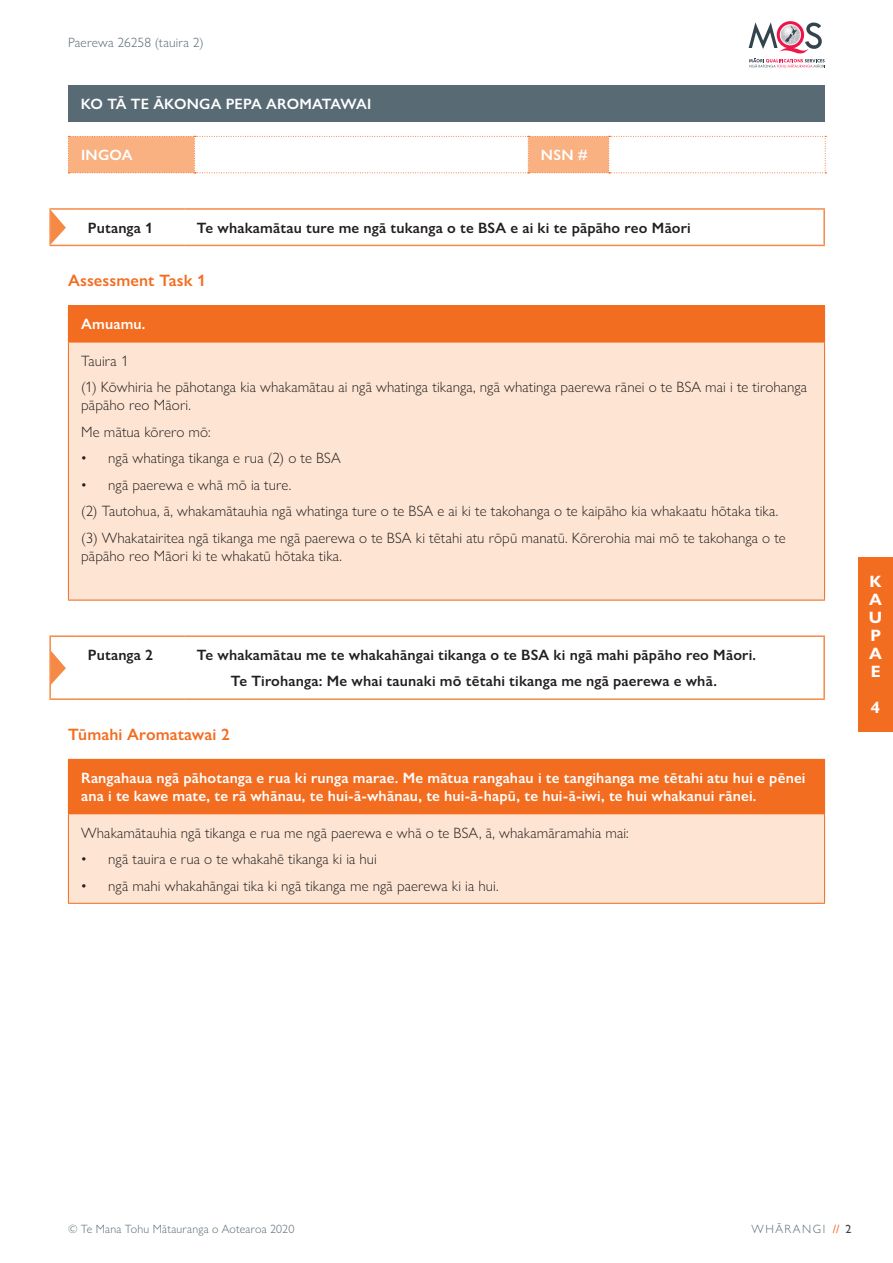
<style>
.page{position:relative;width:893px;height:1263px;background:#fff}
.page>*{position:absolute;margin:0;border:0;box-sizing:border-box;transform-origin:0 0}
.p_H2{font:600 16.5px "Gill Sans Nova";letter-spacing:.005em;color:#f36d21}
.t1{font:700 16.5px/18px "Gill Sans Nova";color:#fff;text-align:justify}
.p_body{font:300 15px/18px "Gill Sans Nova";letter-spacing:.005em;color:#231f20}
.p_body-2{font:600 15px/18px "Gill Sans Nova";letter-spacing:.015em;color:#fff}
.p_body-3{font:600 15px "Gill Sans Nova";letter-spacing:.015em;color:#231f20}
.p_toc_H2{font:600 15px "Gill Sans Nova";letter-spacing:.015em;color:#231f20}
.t2{font:300 13.5px "Gill Sans Nova";letter-spacing:.01em;color:#586a73}
.t3{font:300 12px "Gill Sans Nova";letter-spacing:.015em;color:#586a73}
.t4{font:300 12px "Gill Sans Nova";letter-spacing:.125em;color:#586a73}
.s1{font-weight:400}
.s2{font-weight:500;color:#f36d21}
.s3{font-weight:500;color:#33444d}
</style>
<div class="page">
<div style="left:68px;top:85px;width:756px;height:36px;background:#586a73"></div>
<svg style="left:68px;top:136px;width:758px;height:37px"></svg>
<hr style="left:49px;top:208px;width:26px;height:2px;background:#f58946">
<hr style="left:75px;top:208px;width:109px;height:2px;background:#f58946">
<hr style="left:75px;top:245px;width:109px;height:1px;background:#f58946">
<hr style="left:184px;top:208px;width:641px;height:2px;background:#f58946">
<hr style="left:823px;top:210px;width:2px;height:35px;background:#f58946">
<hr style="left:184px;top:245px;width:641px;height:1px;background:#f58946">
<svg style="left:49px;top:210px;width:26px;height:36px"></svg>
<div style="left:68px;top:306px;width:757px;height:36px;background:#f36d21"></div>
<div style="left:68px;top:342px;width:757px;height:258px;background:#fee5d3"></div>
<hr style="left:68px;top:305px;width:757px;height:1px;background:#f36d21">
<hr style="left:68px;top:342px;width:757px;height:1px;background:#f36d21">
<hr style="left:68px;top:342px;width:1px;height:258px;background:#f36d21">
<hr style="left:824px;top:342px;width:1px;height:258px;background:#f36d21">
<hr style="left:68px;top:600px;width:757px;height:1px;background:#f36d21">
<hr style="left:49px;top:635px;width:26px;height:2px;background:#f58946">
<hr style="left:75px;top:635px;width:109px;height:2px;background:#f58946">
<hr style="left:49px;top:698px;width:26px;height:2px;background:#f58946">
<hr style="left:75px;top:698px;width:109px;height:2px;background:#f58946">
<hr style="left:184px;top:635px;width:641px;height:2px;background:#f58946">
<hr style="left:823px;top:637px;width:2px;height:61px;background:#f58946">
<hr style="left:184px;top:698px;width:641px;height:2px;background:#f58946">
<hr style="left:49px;top:637px;width:2px;height:61px;background:#f58946">
<svg style="left:51px;top:651px;width:15px;height:34px"></svg>
<div style="left:68px;top:759px;width:757px;height:55px;background:#f36d21"></div>
<div style="left:68px;top:814px;width:757px;height:89px;background:#fee5d3"></div>
<hr style="left:68px;top:814px;width:1px;height:89px;background:#f36d21">
<hr style="left:824px;top:814px;width:1px;height:89px;background:#f36d21">
<hr style="left:68px;top:903px;width:757px;height:1px;background:#f36d21">
<svg style="left:749px;top:21px;width:76px;height:47px"></svg>
<div style="left:858px;top:557px;width:35px;height:174px;background:#f36d21"></div>
<p class="t2" style="left:68px;top:35px;width:137px">Paerewa 26258 (tauira 2)</p>
<p class="p_body-2" style="left:81px;top:95px;width:292px">KO TĀ TE ĀKONGA PEPA AROMATAWAI</p>
<p class="p_body-2" style="left:81px;top:146px;width:53px">INGOA</p>
<p class="p_body-2" style="left:541px;top:146px;width:48px">NSN #</p>
<p class="p_body-3" style="left:88px;top:218px;width:67px">Putanga 1</p>
<p class="p_body-3" style="left:197px;top:218px;width:495px">Te whakamātau ture me ngā tukanga o te BSA e ai ki te pāpāho reo Māori</p>
<p class="p_H2" style="left:68px;top:271px;width:139px">Assessment Task 1</p>
<p class="p_body-2" style="left:81px;top:315px;width:66px">Amuamu.</p>
<p class="p_body" style="left:81px;top:351px;width:49px">Tauira 1</p>
<p class="p_body" style="left:81px;top:378px;width:728px">(1) Kōwhiria he pāhotanga kia whakamātau ai ngā whatinga tikanga, ngā whatinga paerewa rānei o te BSA mai i te tirohanga pāpāho reo Māori.</p>
<p class="p_body" style="left:81px;top:422px;width:131px">Me mātua kōrero mō:</p>
<p class="p_body" style="left:81px;top:449px;width:261px"><span class="s1">•</span> ngā whatinga tikanga e rua (2) o te BSA</p>
<p class="p_body" style="left:81px;top:475px;width:212px"><span class="s1">•</span> ngā paerewa e whā mō ia ture.</p>
<p class="p_body" style="left:81px;top:502px;width:699px">(2) Tautohua, ā, whakamātauhia ngā whatinga ture o te BSA e ai ki te takohanga o te kaipāho kia whakaatu hōtaka tika.</p>
<p class="p_body" style="left:81px;top:528px;width:706px">(3) Whakatairitea ngā tikanga me ngā paerewa o te BSA ki tētahi atu rōpū manatū. Kōrerohia mai mō te takohanga o te pāpāho reo Māori ki te whakatū hōtaka tika.</p>
<p class="p_body-3" style="left:88px;top:645px;width:67px">Putanga 2</p>
<p class="p_body-3" style="left:197px;top:645px;width:561px">Te whakamātau me te whakahāngai tikanga o te BSA ki ngā mahi pāpāho reo Māori.</p>
<p class="p_toc_H2" style="left:231px;top:672px;width:488px">Te Tirohanga: Me whai taunaki mō tētahi tikanga me ngā paerewa e whā.</p>
<p class="p_H2" style="left:68px;top:724px;width:163px">Tūmahi Aromatawai 2</p>
<p class="p_body-2" style="left:81px;top:769px;width:726px">Rangahaua ngā pāhotanga e rua ki runga marae. Me mātua rangahau i te tangihanga me tētahi atu hui e pēnei ana i te kawe mate, te rā whānau, te hui-ā-whānau, te hui-ā-hapū, te hui-ā-iwi, te hui whakanui rānei.</p>
<p class="p_body" style="left:81px;top:823px;width:549px">Whakamātauhia ngā tikanga e rua me ngā paerewa e whā o te BSA, ā, whakamāramahia mai:</p>
<p class="p_body" style="left:81px;top:850px;width:297px"><span class="s1">•</span> ngā tauira e rua o te whakahē tikanga ki ia hui</p>
<p class="p_body" style="left:81px;top:876px;width:419px"><span class="s1">•</span> ngā mahi whakahāngai tika ki ngā tikanga me ngā paerewa ki ia hui.</p>
<p class="t1" style="left:869px;top:572px;width:15px">K A U P A E</p>
<p class="t1" style="left:871px;top:698px;width:11px">4</p>
<p class="t3" style="left:68px;top:1222px;width:228px">© Te Mana Tohu Mātauranga o Aotearoa 2020</p>
<p class="t4" style="left:752px;top:1222px;width:101px">WHĀRANGI <span class="s2">//</span> <span class="s3">2</span></p>
</div>
